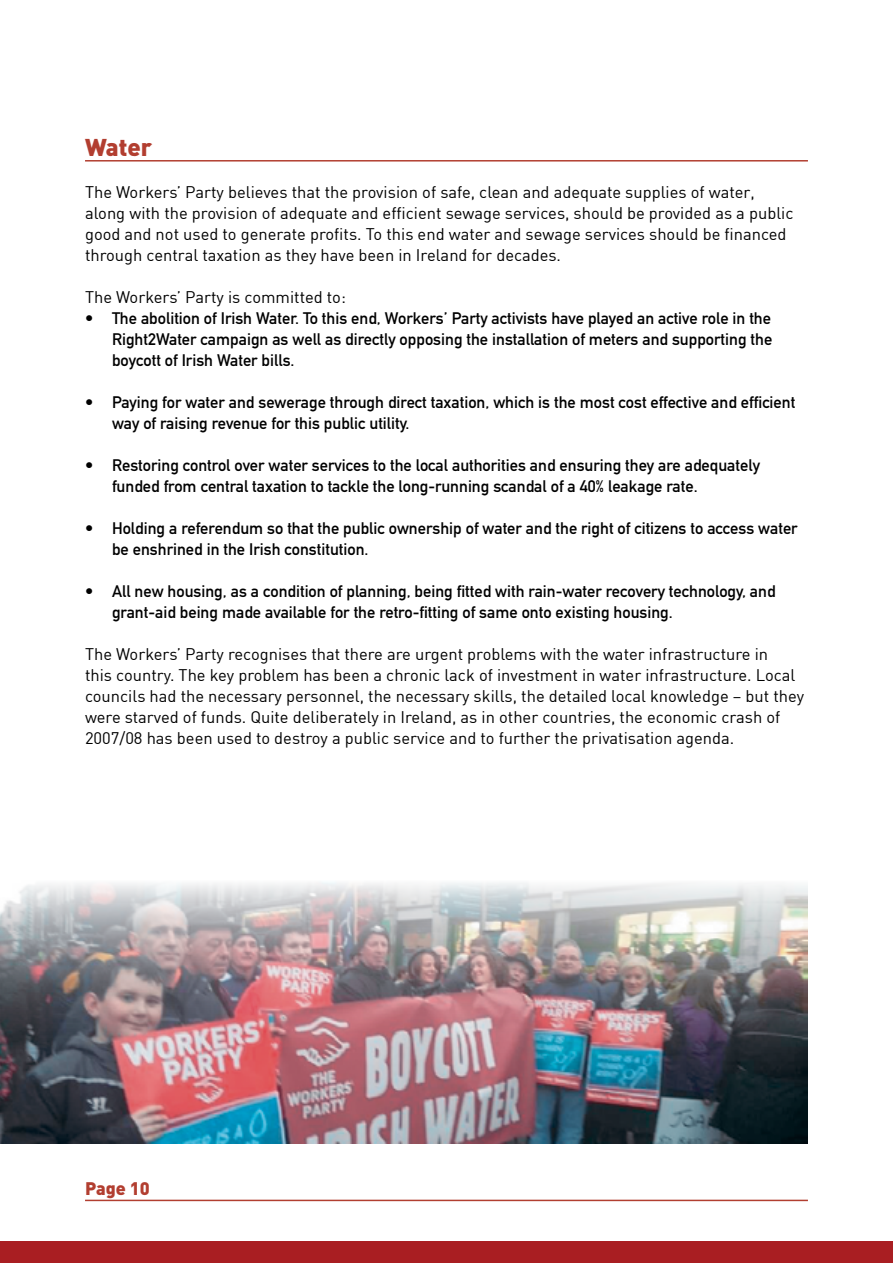
<style>
.page{position:relative;width:893px;height:1263px;background:#fff}
.page>*{position:absolute;margin:0;border:0;box-sizing:border-box;transform-origin:0 0}
.t1{font:900 24px "DIN Pro";color:#b23e30}
.t2{font:900 18px "DIN Pro";color:#b23e30}
.t3{font:16.5px/21px "DIN Mittelschrift";color:#000}
.t4{font:16.5px/21px "DIN";color:#000}
</style>
<div class="page">
<div style="left:0;top:1242px;width:893px;height:21px;background:#a91e22"></div>
<hr style="left:85px;top:1200px;width:723px;height:1px;background:#b23e30">
<hr style="left:85px;top:160px;width:723px;height:2px;background:#b23e30">
<img style="left:0;top:882px;width:808px;height:262px">
<h1 class="t1" style="left:85px;top:131px;width:69px">Water</h1>
<p class="t4" style="left:85px;top:181px;width:710px">The Workers’ Party believes that the provision of safe, clean and adequate supplies of water, along with the provision of adequate and efficient sewage services, should be provided as a public good and not used to generate profits. To this end water and sewage services should be financed through central taxation as they have been in Ireland for decades.</p>
<p class="t4" style="left:85px;top:286px;width:262px">The Workers’ Party is committed to:</p>
<p class="t3" style="left:112px;top:307px;width:662px;text-align:justify;text-indent:-27px">• The abolition of Irish Water. To this end, Workers’ Party activists have played an active role in the Right2Water campaign as well as directly opposing the installation of meters and supporting the boycott of Irish Water bills.</p>
<p class="t3" style="left:112px;top:391px;width:685px;text-indent:-27px">• Paying for water and sewerage through direct taxation, which is the most cost effective and efficient way of raising revenue for this public utility.</p>
<p class="t3" style="left:112px;top:454px;width:649px;text-indent:-27px">• Restoring control over water services to the local authorities and ensuring they are adequately funded from central taxation to tackle the long-running scandal of a 40% leakage rate.</p>
<p class="t3" style="left:112px;top:517px;width:687px;text-indent:-27px">• Holding a referendum so that the public ownership of water and the right of citizens to access water be enshrined in the Irish constitution.</p>
<p class="t3" style="left:112px;top:580px;width:665px;text-indent:-27px">• All new housing, as a condition of planning, being fitted with rain-water recovery technology, and grant-aid being made available for the retro-fitting of same onto existing housing.</p>
<p class="t4" style="left:85px;top:643px;width:721px">The Workers’ Party recognises that there are urgent problems with the water infrastructure in<br>this country. The key problem has been a chronic lack of investment in water infrastructure. Local councils had the necessary personnel, the necessary skills, the detailed local knowledge – but they were starved of funds. Quite deliberately in Ireland, as in other countries, the economic crash of 2007/08 has been used to destroy a public service and to further the privatisation agenda.</p>
<p class="t2" style="left:85px;top:1177px;width:66px">Page 10</p>
</div>
